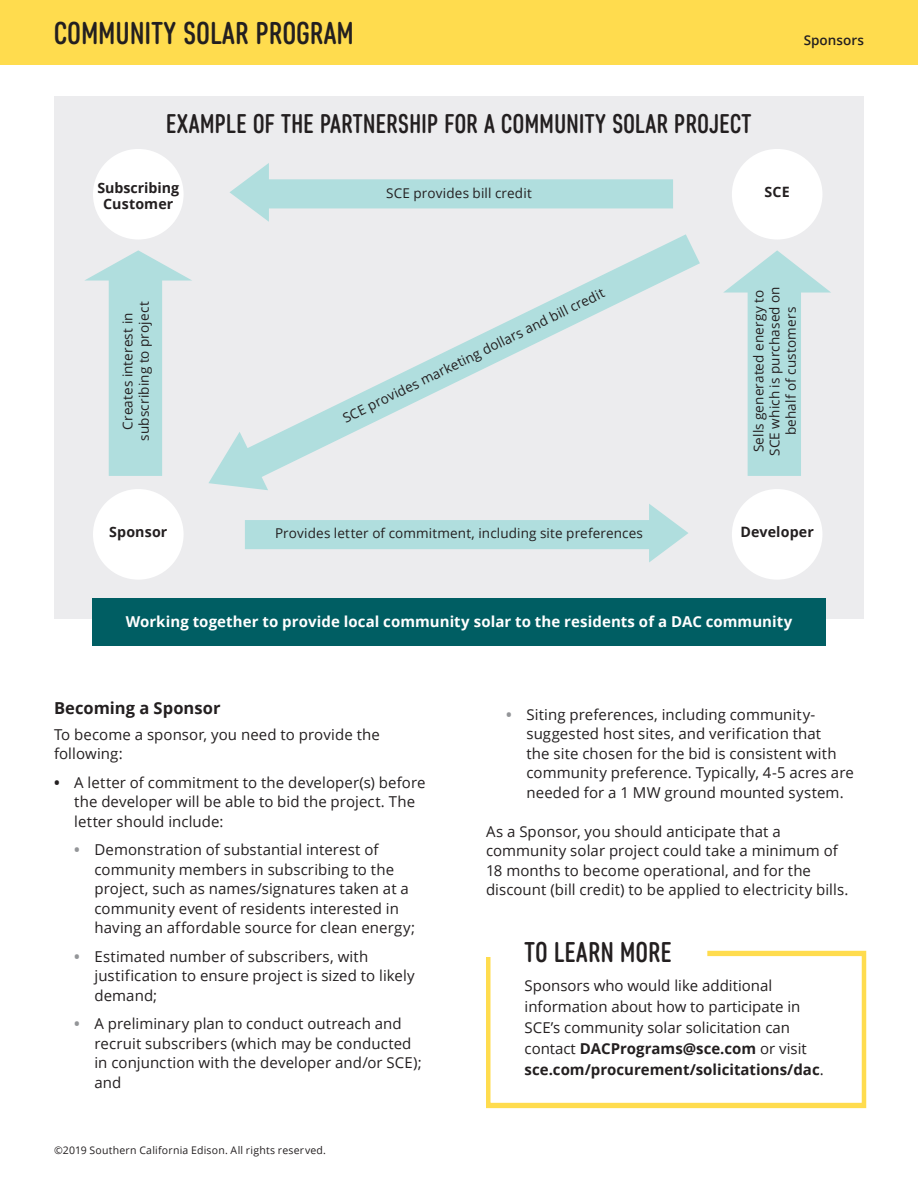
<style>
.page{position:relative;width:918px;height:1188px;background:#fff}
.page>*{position:absolute;margin:0;border:0;box-sizing:border-box;transform-origin:0 0}
.t1{font:500 31.5px "Core Sans DS47 Cn";letter-spacing:.015em;color:#231f20}
.t2{font:500 28.5px "Core Sans DS47 Cn";letter-spacing:.02em;color:#231f20}
.t3{font:500 27px "Core Sans DS47 Cn";letter-spacing:.015em;color:#231f20}
.t4{font:700 16.5px "Open Sans";letter-spacing:.005em;color:#231f20}
.t5{font:15px/19.5px "Open Sans";letter-spacing:.005em;color:#231f20}
.t6{font:700 15px "Open Sans";letter-spacing:.005em;color:#fff}
.t7{font:700 15px "Open Sans";color:#939598}
.t8{font:700 14.25px/16.5px "Open Sans";letter-spacing:.01em;color:#231f20;text-align:center}
.t9{font:13.5px/16.2px "Open Sans";letter-spacing:.01em;color:#231f20;text-align:center}
.t10{font:600 13.5px "Open Sans";letter-spacing:.005em;color:#231f20}
.t11{font:10.5px "Open Sans";letter-spacing:.02em;color:#231f20}
.s1{font-weight:700}
.s2{font-weight:700;color:#939598}
</style>
<div class="page">
<div style="left:54px;top:96px;width:810px;height:523px;background:#ececee"></div>
<div style="left:0;top:0;width:918px;height:64px;background:#ffdc4e"></div>
<div style="left:732px;top:149px;width:90px;height:91px;background:#fff;border-radius:50%"></div>
<div style="left:732px;top:489px;width:90px;height:91px;background:#fff;border-radius:50%"></div>
<div style="left:93px;top:489px;width:91px;height:91px;background:#fff;border-radius:50%"></div>
<div style="left:93px;top:149px;width:91px;height:91px;background:#fff;border-radius:50%"></div>
<svg style="left:230px;top:163px;width:443px;height:59px"></svg>
<svg style="left:245px;top:504px;width:443px;height:58px"></svg>
<svg style="left:208px;top:234px;width:492px;height:256px"></svg>
<svg style="left:723px;top:250px;width:108px;height:226px"></svg>
<svg style="left:85px;top:250px;width:107px;height:226px"></svg>
<div style="left:92px;top:598px;width:734px;height:48px;background:#005e63"></div>
<svg style="left:486px;top:950px;width:381px;height:159px"></svg>
<h1 class="t1" style="left:54px;top:14px;width:301px">COMMUNITY SOLAR PROGRAM</h1>
<p class="t10" style="left:804px;top:31px;width:62px">Sponsors</p>
<h2 class="t3" style="left:166px;top:108px;width:587px">EXAMPLE OF THE PARTNERSHIP FOR A COMMUNITY SOLAR PROJECT</h2>
<p class="t8" style="left:97px;top:179px;width:83px">Subscribing<br>Customer</p>
<p class="t9" style="left:386px;top:184px;width:147px">SCE provides bill credit</p>
<p class="t8" style="left:765px;top:183px;width:27px">SCE</p>
<p class="t9" style="left:119px;top:441px;width:141px;rotate:-90deg">Creates interest in subscribing to project</p>
<p class="t9" style="left:340px;top:411px;width:291px;rotate:-26deg">SCE provides marketing dollars and bill credit</p>
<p class="t9" style="left:750px;top:456px;width:171px;rotate:-90deg">Sells generated energy to<br>SCE which is purchased on behalf of customers</p>
<p class="t8" style="left:109px;top:523px;width:60px">Sponsor</p>
<p class="t8" style="left:740px;top:523px;width:75px">Developer</p>
<p class="t9" style="left:275px;top:525px;width:369px">Provides letter of commitment, including site preferences</p>
<p class="t6" style="left:126px;top:611px;width:668px">Working together to provide local community solar to the residents of a DAC community</p>
<h2 class="t4" style="left:54px;top:697px;width:168px">Becoming a Sponsor</h2>
<p class="t5" style="left:54px;top:724px;width:327px">To become a sponsor, you need to provide the following:</p>
<p class="t5" style="left:74px;top:772px;width:353px;text-indent:-20px"><span class="s1">•</span> A letter of commitment to the developer(s) before the developer will be able to bid the project. The letter should include:</p>
<p class="t5" style="left:94px;top:840px;width:322px;text-indent:-20px"><span class="s2">•</span> Demonstration of substantial interest of community members in subscribing to the project, such as names/signatures taken at a community event of residents interested in having an affordable source for clean energy;</p>
<p class="t5" style="left:94px;top:946px;width:322px;text-indent:-20px"><span class="s2">•</span> Estimated number of subscribers, with justification to ensure project is sized to likely demand;</p>
<p class="t5" style="left:94px;top:1014px;width:329px;text-indent:-20px"><span class="s2">•</span> A preliminary plan to conduct outreach and recruit subscribers (which may be conducted in conjunction with the developer and/or SCE); and</p>
<p class="t11" style="left:54px;top:1143px;width:273px">©2019 Southern California Edison. All rights reserved.</p>
<p class="t7" style="left:506px;top:704px;width:7px">•</p>
<p class="t5" style="left:527px;top:704px;width:329px">Siting preferences, including community&shy;suggested host sites, and verification that<br>the site chosen for the bid is consistent with community preference. Typically, 4-5 acres are needed for a 1 MW ground mounted system.</p>
<p class="t5" style="left:486px;top:821px;width:364px">As a Sponsor, you should anticipate that a community solar project could take a minimum of 18 months to become operational, and for the discount (bill credit) to be applied to electricity bills.</p>
<h2 class="t2" style="left:525px;top:936px;width:149px">TO LEARN MORE</h2>
<p class="t5" style="left:525px;top:974px;width:301px;line-height:21px">Sponsors who would like additional information about how to participate in SCE’s community solar solicitation can contact <span class="s1">DACPrograms@sce.com</span> or visit <span class="s1">sce.com/procurement/solicitations/dac</span>.</p>
</div>
